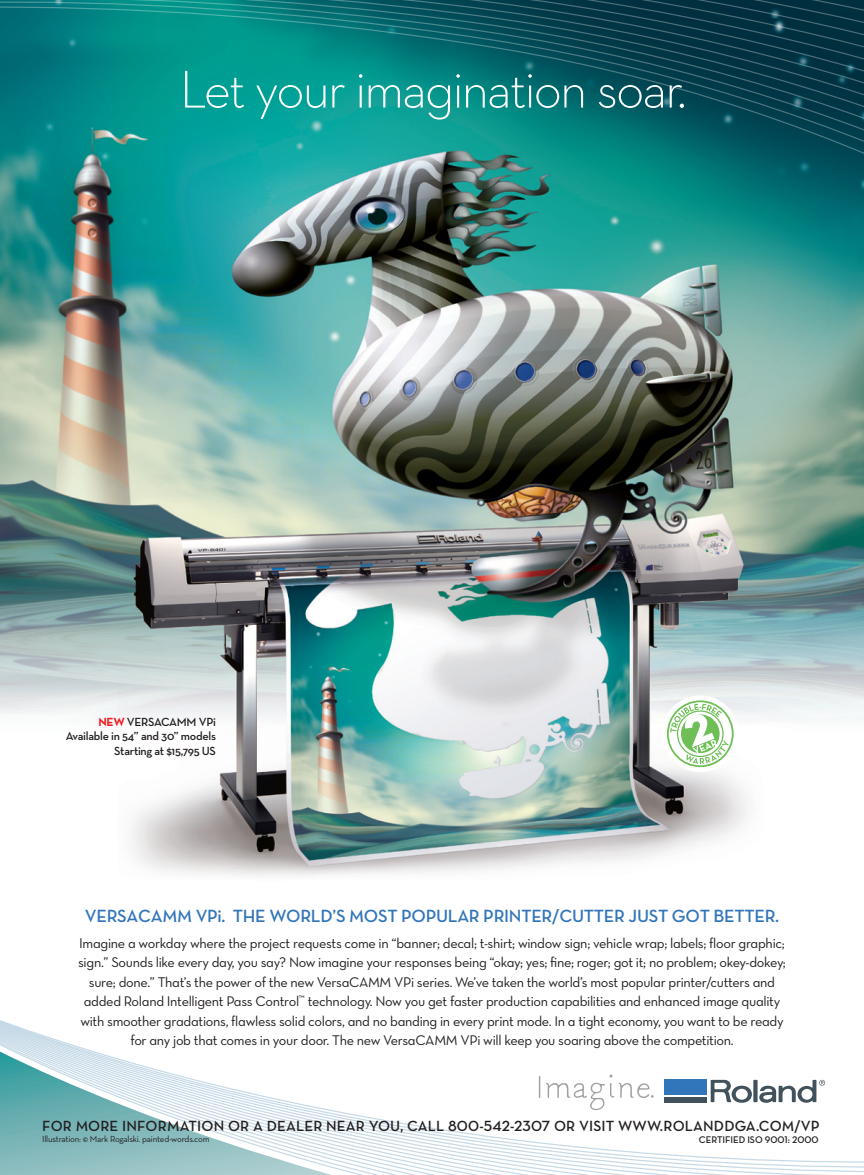
<style>
.page{position:relative;width:864px;height:1175px;background:#fff}
.page>*{position:absolute;margin:0;border:0;box-sizing:border-box;transform-origin:0 0}
.t1{font:300 54px "Neutraface 2 Text";letter-spacing:-.04em;color:#fff}
.t2{font:18px "Neutra Text Demi Alt";letter-spacing:-.015em;color:#3175ba}
.t3{font:15px "Neutra Text Demi Alt";letter-spacing:.01em;color:#231f20}
.t4{font:14.25px/19.5px "Neutra Text Book Alt";letter-spacing:-.025em;color:#231f20;text-align:center}
.t5{font:600 12px/14.4px "Neutra Text";letter-spacing:-.025em;color:#231f20;text-align:right}
.t6{font:9.75px "Neutra Text Demi Alt";letter-spacing:-.005em;color:#231f20}
.t7{font:9px "Neutra Text";letter-spacing:-.025em;color:#231f20}
.s1{font-weight:700;color:#ee1d23}
</style>
<div class="page">
<svg style="left:0;top:1020px;width:864px;height:154px"></svg>
<svg style="left:0;top:1051px;width:332px;height:123px"></svg>
<img style="left:0;top:221px;width:864px;height:655px">
<div style="left:662px;top:695px;width:77px;height:77px;background:#fff;border-radius:50%"></div>
<svg style="left:667px;top:700px;width:67px;height:67px"></svg>
<svg style="left:539px;top:1075px;width:1px;height:23px"></svg>
<svg style="left:546px;top:1074px;width:108px;height:36px"></svg>
<div style="left:753px;top:1079px;width:5px;height:23px;background:#41525c"></div>
<svg style="left:711px;top:1079px;width:41px;height:23px"></svg>
<div style="left:664px;top:1096px;width:42px;height:6px;background:#41525c"></div>
<div style="left:664px;top:1079px;width:42px;height:16px;background:#3175ba"></div>
<svg style="left:759px;top:1079px;width:66px;height:26px"></svg>
<svg style="left:0;top:0;width:864px;height:221px;background:#107a7b"></svg>
<h1 class="t1" style="left:180px;top:56px;width:509px">Let your imagination soar.</h1>
<p class="t5" style="left:66px;top:714px;width:152px"><span class="s1">NEW</span> VERSACAMM VPi<br>Available in 54” and 30” models<br>Starting at $15,795 US</p>
<p class="t2" style="left:85px;top:904px;width:696px">VERSACAMM VPi. THE WORLD’S MOST POPULAR PRINTER/CUTTER JUST GOT BETTER.</p>
<p class="t4" style="left:78px;top:932px;width:709px">Imagine a workday where the project requests come in “banner; decal; t-shirt; window sign; vehicle wrap; labels; floor graphic; sign.” Sounds like every day, you say? Now imagine your responses being “okay; yes; fine; roger; got it; no problem; okey-dokey; sure; done.” That’s the power of the new VersaCAMM VPi series. We’ve taken the world’s most popular printer/cutters and added Roland Intelligent Pass Control<sup>™</sup> technology. Now you get faster production capabilities and enhanced image quality with smoother gradations, flawless solid colors, and no banding in every print mode. In a tight economy, you want to be ready for any job that comes in your door. The new VersaCAMM VPi will keep you soaring above the competition.</p>
<p class="t3" style="left:42px;top:1116px;width:779px">FOR MORE INFORMATION OR A DEALER NEAR YOU, CALL 800-542-2307 OR VISIT WWW.ROLANDDGA.COM/VP</p>
<p class="t6" style="left:699px;top:1133px;width:121px">CERTIFIED ISO 9001: 2000</p>
<p class="t7" style="left:42px;top:1133px;width:169px">Illustration: © Mark Rogalski. painted-words.com</p>
</div>
